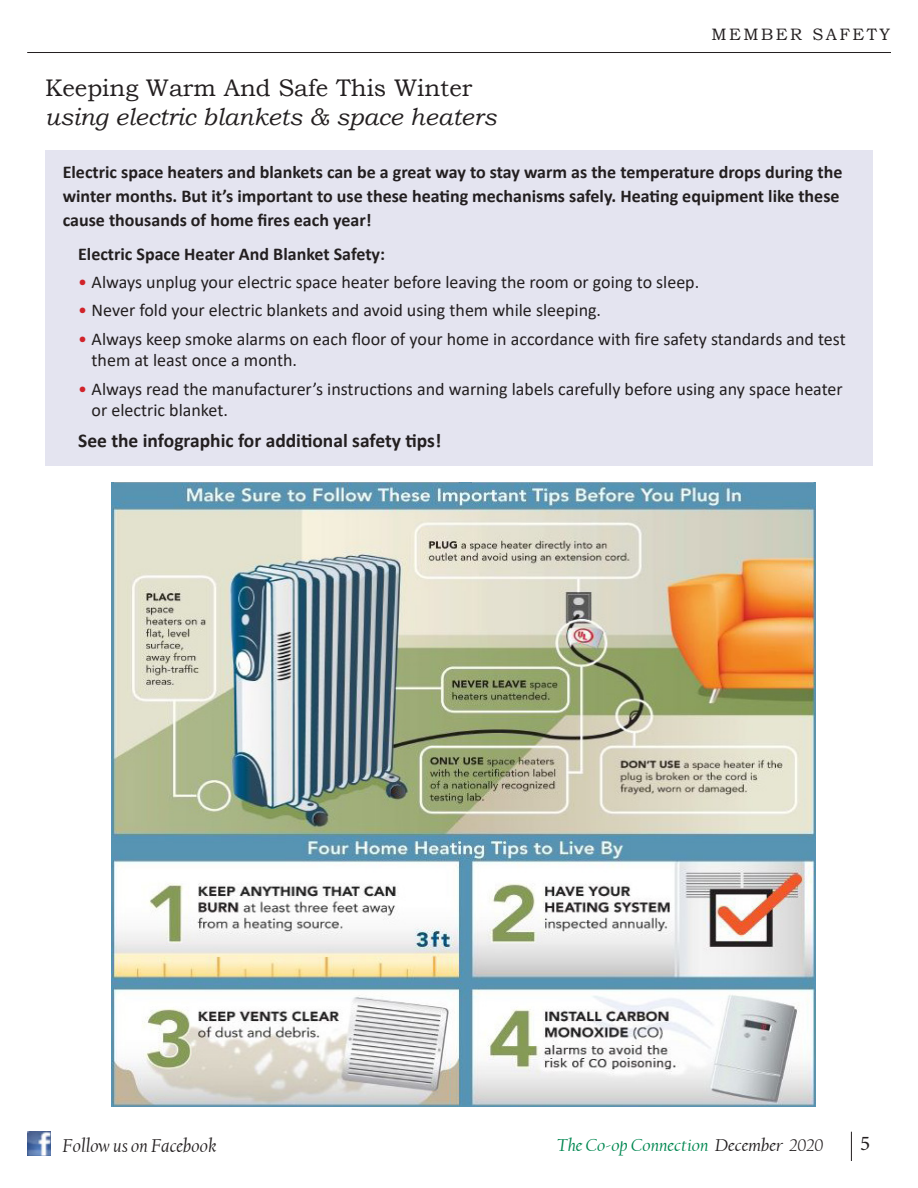
<style>
.page{position:relative;width:918px;height:1188px;background:#fff}
.page>*{position:absolute;margin:0;border:0;box-sizing:border-box;transform-origin:0 0}
.t1{font:italic 24px "Bookman Old Style";color:#231f20}
.t2{font:24px "Bookman Old Style";color:#231f20}
.t3{font:21px "Minion Pro";color:#231f20}
.t4{font:700 19.5px "Calibri";color:#231f20}
.t5{font:italic 19.5px "Californian FB";color:#231f20}
.t6{font:18px/21.6px "Calibri";color:#231f20}
.t7{font:700 18px/24px "Calibri";color:#231f20}
.t8{font:italic 18px "Californian FB";color:#008751;scale:1.09 1}
.t9{font:16.5px "Bookman Old Style";letter-spacing:.15em;color:#231f20}
.s1{color:#d1232a}
.s2{color:#231f20}
</style>
<div class="page">
<hr style="left:27px;top:52px;width:864px;height:1px;background:#231f20">
<img style="left:27px;top:1132px;width:24px;height:23px">
<svg style="left:851px;top:1132px;width:1px;height:29px"></svg>
<img style="left:111px;top:482px;width:705px;height:625px">
<div style="left:45px;top:151px;width:828px;height:315px;background:#e4e4f0"></div>
<p class="t9" style="left:712px;top:24px;width:180px">MEMBER SAFETY</p>
<p class="t2" style="left:45px;top:72px;width:429px">Keeping Warm And Safe This Winter</p>
<p class="t1" style="left:45px;top:100px;width:453px">using electric blankets &amp; space heaters</p>
<p class="t7" style="left:63px;top:160px;width:781px">Electric space heaters and blankets can be a great way to stay warm as the temperature drops during the winter months. But it’s important to use these heating mechanisms safely. Heating equipment like these cause thousands of home fires each year!</p>
<p class="t7" style="left:78px;top:242px;width:308px">Electric Space Heater And Blanket Safety:</p>
<p class="t6" style="left:78px;top:271px;width:623px"><span class="s1">•</span> Always unplug your electric space heater before leaving the room or going to sleep.</p>
<p class="t6" style="left:78px;top:299px;width:525px"><span class="s1">•</span> Never fold your electric blankets and avoid using them while sleeping.</p>
<p class="t6" style="left:92px;top:328px;width:756px;text-indent:-14px"><span class="s1">•</span> Always keep smoke alarms on each floor of your home in accordance with fire safety standards and test them at least once a month.</p>
<p class="t6" style="left:92px;top:378px;width:753px;text-indent:-14px"><span class="s1">•</span> Always read the manufacturer’s instructions and warning labels carefully before using any space heater or electric blanket.</p>
<p class="t4" style="left:78px;top:426px;width:365px">See the infographic for additional safety tips!</p>
<p class="t5" style="left:63px;top:1135px;width:155px">Follow us on Facebook</p>
<p class="t8" style="left:557px;top:1135px;width:246px">The Co-op Connection <span class="s2">December 2020</span></p>
<p class="t3" style="left:860px;top:1129px;width:12px">5</p>
</div>
